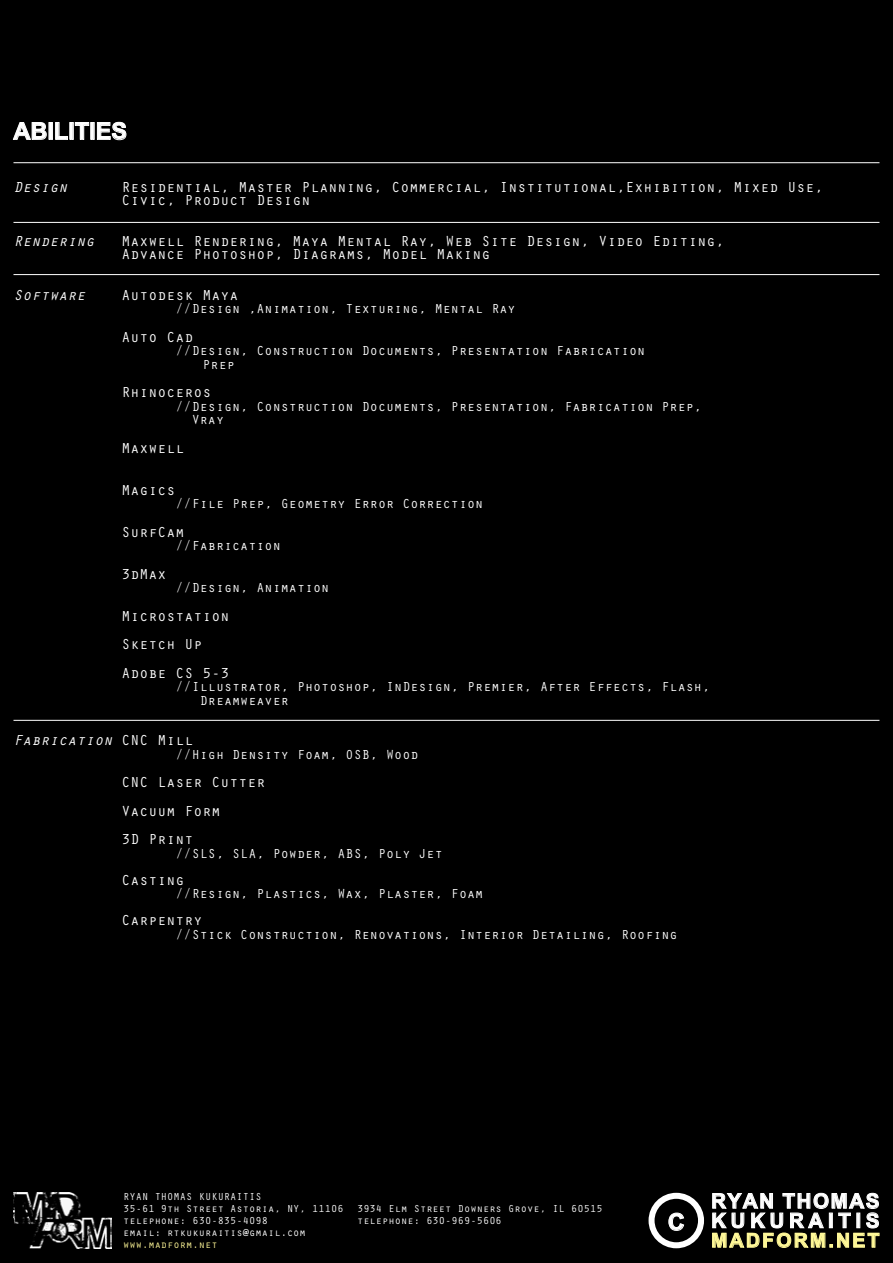
<style>
.page{position:relative;width:893px;height:1263px;background:#000}
.page>*{position:absolute;margin:0;border:0;box-sizing:border-box;transform-origin:0 0}
.t1{font:700 36px "Browallia New";color:#fff}
.t2{font:700 31.5px "Browallia New";letter-spacing:.05em;color:#fff}
.t3{font:700 31.5px "Browallia New";letter-spacing:.145em;color:#fff}
.t4{font:700 30px "Browallia New";letter-spacing:.07em;color:#fff898}
.t5{font:15px/13.5px "Orator Std";color:#fff}
.t6{font:italic 15px "Orator Std";color:#fff}
.t7{font:13.5px/13.5px "Orator Std";color:#fff}
.t8{font:10.5px/12px "Orator Std";color:#fff}
.s1{font-style:normal}
.s2{color:#fff898}
</style>
<div class="page">
<div style="left:648px;top:1193px;width:56px;height:55px;border:6px solid #fff;border-radius:50%"></div>
<img style="left:14px;top:1193px;width:97px;height:55px">
<svg style="left:712px;top:1190px;width:168px;height:58px;background:#3a3a32"></svg>
<svg style="left:12px;top:121px;width:35px;height:19px"></svg>
<div style="left:49px;top:122px;width:4px;height:18px;border:1px solid #fff"></div>
<svg style="left:55px;top:122px;width:13px;height:18px"></svg>
<div style="left:69px;top:122px;width:5px;height:18px;border:1px solid #fff"></div>
<svg style="left:74px;top:122px;width:16px;height:18px"></svg>
<svg style="left:97px;top:121px;width:30px;height:20px"></svg>
<svg style="left:668px;top:1212px;width:17px;height:19px"></svg>
<hr style="left:14px;top:162px;width:865px;height:1px;background:#fff">
<hr style="left:14px;top:222px;width:865px;height:1px;background:#fff">
<hr style="left:14px;top:720px;width:865px;height:1px;background:#fff">
<hr style="left:14px;top:274px;width:865px;height:1px;background:#fff">
<p class="t1" style="left:14px;top:108px;width:115px">ABILITIES</p>
<p class="t6" style="left:14px;top:176px;width:55px">Design</p>
<p class="t5" style="left:121px;top:179px;width:703px">Residential, Master Planning, Commercial, Institutional,Exhibition, Mixed Use,<br>Civic, Product Design</p>
<p class="t6" style="left:14px;top:230px;width:82px">Rendering</p>
<p class="t5" style="left:121px;top:233px;width:604px">Maxwell Rendering, Maya Mental Ray, Web Site Design, Video Editing,<br>Advance Photoshop, Diagrams, Model Making</p>
<p class="t6" style="left:14px;top:284px;width:73px">Software</p>
<p class="t5" style="left:121px;top:287px;width:118px">Autodesk Maya</p>
<p class="t7" style="left:176px;top:301px;width:342px">//Design ,Animation, Texturing, Mental Ray</p>
<p class="t5" style="left:122px;top:329px;width:73px">Auto Cad</p>
<p class="t7" style="left:202px;top:343px;width:444px;text-indent:-27px">//Design, Construction Documents, Presentation Fabrication<br>Prep</p>
<p class="t5" style="left:122px;top:385px;width:91px">Rhinoceros</p>
<p class="t7" style="left:192px;top:399px;width:512px;text-indent:-16px">//Design, Construction Documents, Presentation, Fabrication Prep,<br>Vray</p>
<p class="t5" style="left:122px;top:440px;width:64px">Maxwell</p>
<p class="t5" style="left:122px;top:482px;width:55px">Magics</p>
<p class="t7" style="left:176px;top:496px;width:309px">//File Prep, Geometry Error Correction</p>
<p class="t5" style="left:122px;top:524px;width:64px">SurfCam</p>
<p class="t7" style="left:176px;top:538px;width:107px">//Fabrication</p>
<p class="t5" style="left:122px;top:566px;width:46px">3dMax</p>
<p class="t7" style="left:176px;top:580px;width:155px">//Design, Animation</p>
<p class="t5" style="left:122px;top:608px;width:109px">Microstation</p>
<p class="t5" style="left:122px;top:637px;width:82px">Sketch Up</p>
<p class="t5" style="left:122px;top:665px;width:109px">Adobe CS 5-3</p>
<p class="t7" style="left:200px;top:679px;width:512px;text-indent:-24px">//Illustrator, Photoshop, InDesign, Premier, After Effects, Flash,<br>Dreamweaver</p>
<p class="t6" style="left:14px;top:730px;width:181px">Fabrication <span class="s1">CNC Mill</span></p>
<p class="t7" style="left:176px;top:747px;width:245px">//High Density Foam, OSB, Wood</p>
<p class="t5" style="left:122px;top:775px;width:145px">CNC Laser Cutter</p>
<p class="t5" style="left:122px;top:803px;width:100px">Vacuum Form</p>
<p class="t5" style="left:122px;top:832px;width:73px">3D Print</p>
<p class="t7" style="left:176px;top:846px;width:269px">//SLS, SLA, Powder, ABS, Poly Jet</p>
<p class="t5" style="left:122px;top:872px;width:64px">Casting</p>
<p class="t7" style="left:176px;top:886px;width:309px">//Resign, Plastics, Wax, Plaster, Foam</p>
<p class="t5" style="left:122px;top:913px;width:82px">Carpentry</p>
<p class="t7" style="left:176px;top:927px;width:504px">//Stick Construction, Renovations, Interior Detailing, Roofing</p>
<p class="t8" style="left:123px;top:1190px;width:222px">RYAN THOMAS KUKURAITIS<br>35-61 9th Street Astoria, NY, 11106 telephone: 630-835-4098<br>email: rtkukuraitis@gmail.com <span class="s2">www.madform.net</span></p>
<p class="t8" style="left:357px;top:1202px;width:247px">3934 Elm Street Downers Grove, IL 60515 telephone: 630-969-5606</p>
<p class="t1" style="left:668px;top:1199px;width:18px">C</p>
<p class="t2" style="left:711px;top:1181px;width:170px">RYAN THOMAS</p>
<p class="t3" style="left:711px;top:1200px;width:170px">KUKURAITIS</p>
<p class="t4" style="left:711px;top:1221px;width:170px">MADFORM.NET</p>
</div>
